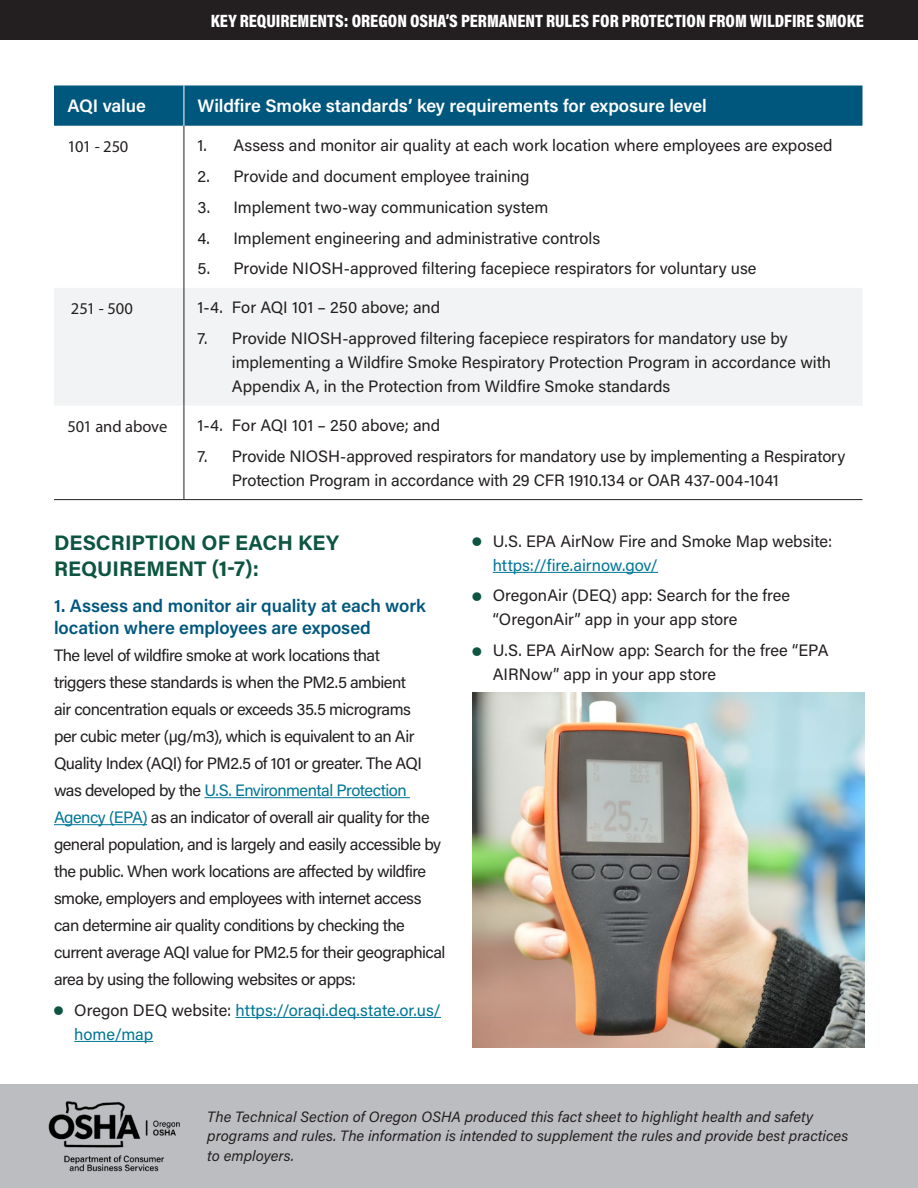
<style>
.page{position:relative;width:918px;height:1188px;background:#fff}
.page>*{position:absolute;margin:0;border:0;box-sizing:border-box;transform-origin:0 0}
.t1{font:700 21px/25.5px "Acumin Pro";color:#0d5540}
.t2{font:900 18px "Acumin Pro Cond";color:#fff}
.t3{font:600 18px/22.5px "Acumin Pro";letter-spacing:-.005em;color:#00577d}
.t4{font:600 18px "Acumin Pro";letter-spacing:-.005em;color:#fff}
.Numbered_List{font:16.5px/24px "Acumin Pro";letter-spacing:-.005em;color:#231f20}
.Body{font:16.5px/27px "Acumin Pro";letter-spacing:-.03em;color:#231f20}
.Body-2{font:16.5px/24px "Acumin Pro";letter-spacing:-.005em;color:#231f20}
.Body-3{font:16.5px/24px "Acumin Pro";color:#231f20}
.t5{font:16.5px/24px "Acumin Pro";color:#007696}
.Body-4{font:16.5px "Myriad Pro";letter-spacing:-.015em;color:#231f20}
.t6{font:italic 15px/19.5px "Acumin Pro";color:#231f20}
.s1{color:#007696}
.s2{color:#231f20}
</style>
<div class="page">
<hr style="left:204px;top:797px;width:206px;height:1px;background:#007696">
<hr style="left:54px;top:824px;width:93px;height:1px;background:#007696">
<hr style="left:235px;top:1017px;width:206px;height:1px;background:#007696">
<hr style="left:74px;top:1041px;width:79px;height:1px;background:#007696">
<hr style="left:493px;top:572px;width:165px;height:1px;background:#007696">
<div style="left:54px;top:86px;width:808px;height:40px;background:#00577d"></div>
<div style="left:54px;top:288px;width:808px;height:118px;background:#f2f3f4"></div>
<hr style="left:184px;top:126px;width:1px;height:162px;background:#231f20">
<hr style="left:184px;top:288px;width:1px;height:118px;background:#231f20">
<hr style="left:184px;top:406px;width:1px;height:93px;background:#231f20">
<hr style="left:184px;top:85px;width:1px;height:41px;background:#fff">
<hr style="left:54px;top:499px;width:130px;height:1px;background:#231f20">
<hr style="left:184px;top:499px;width:679px;height:1px;background:#231f20">
<img style="left:472px;top:692px;width:392px;height:355px">
<div style="left:0;top:0;width:918px;height:40px;background:#231f20"></div>
<div style="left:0;top:1084px;width:918px;height:104px;background:#bcbdc0"></div>
<img style="left:48px;top:1101px;width:132px;height:71px">
<p class="t2" style="left:211px;top:9px;width:655px">KEY REQUIREMENTS: OREGON OSHA’S PERMANENT RULES FOR PROTECTION FROM WILDFIRE SMOKE</p>
<h3 class="t4" style="left:68px;top:93px;width:80px">AQI value</h3>
<h3 class="t4" style="left:197px;top:93px;width:511px">Wildfire Smoke standards’ key requirements for exposure level</h3>
<p class="Body-4" style="left:68px;top:136px;width:62px">101 - 250</p>
<p class="Numbered_List" style="left:197px;top:133px;width:637px">1. Assess and monitor air quality at each work location where employees are exposed</p>
<p class="Numbered_List" style="left:197px;top:164px;width:334px">2. Provide and document employee training</p>
<p class="Numbered_List" style="left:197px;top:194px;width:353px">3. Implement two-way communication system</p>
<p class="Numbered_List" style="left:197px;top:225px;width:404px">4. Implement engineering and administrative controls</p>
<p class="Numbered_List" style="left:197px;top:256px;width:561px">5. Provide NIOSH-approved filtering facepiece respirators for voluntary use</p>
<p class="Body-4" style="left:71px;top:298px;width:63px">251 - 500</p>
<p class="Numbered_List" style="left:197px;top:295px;width:244px">1-4. For AQI 101 – 250 above; and</p>
<p class="Numbered_List" style="left:232px;top:326px;width:601px;text-indent:-34px">7. Provide NIOSH-approved filtering facepiece respirators for mandatory use by implementing a Wildfire Smoke Respiratory Protection Program in accordance with<br>Appendix A, in the Protection from Wildfire Smoke standards</p>
<p class="Body-4" style="left:68px;top:416px;width:101px">501 and above</p>
<p class="Numbered_List" style="left:197px;top:413px;width:244px">1-4. For AQI 101 – 250 above; and</p>
<p class="Numbered_List" style="left:232px;top:444px;width:615px;text-indent:-34px">7. Provide NIOSH-approved respirators for mandatory use by implementing a Respiratory<br>Protection Program in accordance with 29 CFR 1910.134 or OAR 437-004-1041</p>
<h2 class="t1" style="left:54px;top:529px;width:287px">DESCRIPTION OF EACH KEY<br>REQUIREMENT (1-7):</h2>
<h3 class="t3" style="left:54px;top:593px;width:373px">1. Assess and monitor air quality at each work location where employees are exposed</h3>
<p class="Body" style="left:54px;top:641px;width:393px">The level of wildfire smoke at work locations that<br>triggers these standards is when the PM2.5 ambient<br>air concentration equals or exceeds 35.5 micrograms<br>per cubic meter (µg/m3), which is equivalent to an Air Quality Index (AQI) for PM2.5 of 101 or greater. The AQI was developed by the <span class="s1">U.S. Environmental Protection Agency (EPA)</span> as an indicator of overall air quality for the general population, and is largely and easily accessible by the public. When work locations are affected by wildfire smoke, employers and employees with internet access can determine air quality conditions by checking the current average AQI value for PM2.5 for their geographical area by using the following websites or apps:</p>
<p class="t5" style="left:74px;top:997px;width:368px"><span class="s2">Oregon DEQ website:</span> https://oraqi.deq.state.or.us/ home/map</p>
<p class="Body-2" style="left:493px;top:528px;width:341px">U.S. EPA AirNow Fire and Smoke Map website: <span class="s1">https://fire.airnow.gov/</span></p>
<p class="Body-3" style="left:493px;top:583px;width:299px">OregonAir (DEQ) app: Search for the free “OregonAir” app in your app store</p>
<p class="Body-2" style="left:493px;top:638px;width:337px">U.S. EPA AirNow app: Search for the free “EPA<br>AIRNow” app in your app store</p>
<p class="t6" style="left:207px;top:1106px;width:643px">The Technical Section of Oregon OSHA produced this fact sheet to highlight health and safety programs and rules. The information is intended to supplement the rules and provide best practices to employers.</p>
</div>
